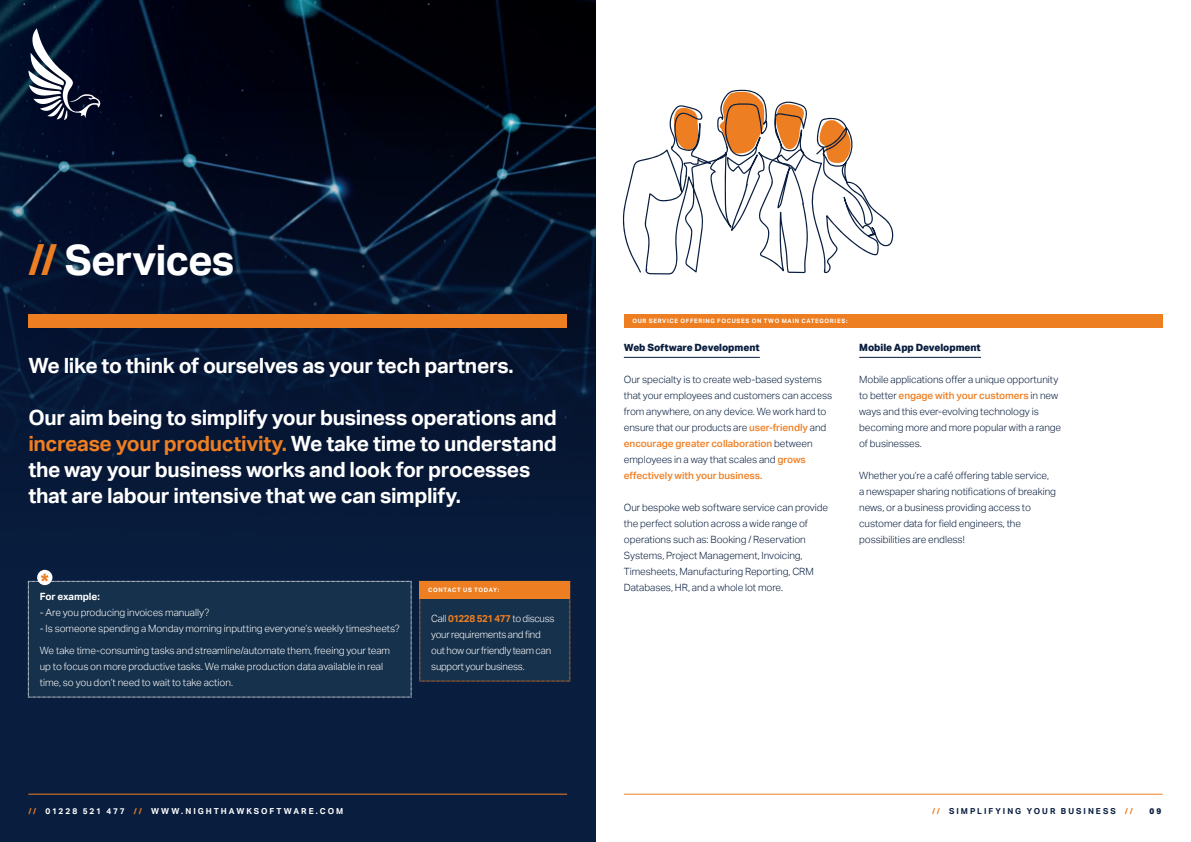
<style>
.page{position:relative;width:1191px;height:842px;background:#fff}
.page>*{position:absolute;margin:0;border:0;box-sizing:border-box;transform-origin:0 0}
.t1{font:700 42px "Aktiv Grotesk";letter-spacing:-.025em;color:#fff}
.t2{font:700 21px/26px "Aktiv Grotesk";letter-spacing:-.02em;color:#fff}
.t3{font:300 10px/16px "Aktiv Grotesk";letter-spacing:-.005em;color:#091e3f}
.t4{font:300 10px/21.7px "Aktiv Grotesk";letter-spacing:-.005em;color:#fff}
.t5{font:300 10px/16px "Aktiv Grotesk";letter-spacing:-.025em;color:#fff}
.t6{font:800 10px "Aktiv Grotesk";letter-spacing:-.005em;color:#091e3f}
.t7{font:700 10px "Aktiv Grotesk";letter-spacing:-.01em;color:#fff}
.t8{font:700 8.2px "Aktiv Grotesk";letter-spacing:.24em;color:#fff}
.t9{font:700 8.2px "Aktiv Grotesk";letter-spacing:.245em;color:#091e3f}
.t10{font:800 8.2px "Aktiv Grotesk";color:#091e3f}
.t11{font:700 6px "Aktiv Grotesk";letter-spacing:.115em;color:#fff}
.s1{color:#ee7e22}
.s2{font-weight:700;color:#ee7e22}
.s3{font-weight:500;color:#ee7e22}
</style>
<div class="page">
<img style="left:0;top:0;width:595px;height:842px">
<div style="left:624px;top:315px;width:538px;height:13px;background:#ee7e22"></div>
<hr style="left:624px;top:794px;width:538px;height:1px;background:#ee7e22">
<hr style="left:28px;top:794px;width:539px;height:1px;background:#ee7e22">
<hr style="left:624px;top:357px;width:136px;height:1px;background:#091e3f">
<hr style="left:859px;top:357px;width:122px;height:1px;background:#091e3f">
<div style="left:419px;top:581px;width:151px;height:101px;background:#16314c"></div>
<div style="left:28px;top:315px;width:539px;height:13px;background:#ee7e22"></div>
<svg style="left:28px;top:28px;width:72px;height:92px"></svg>
<svg style="left:37px;top:570px;width:15px;height:15px"></svg>
<svg style="left:28px;top:574px;width:384px;height:124px"></svg>
<svg style="left:623px;top:90px;width:270px;height:184px"></svg>
<div style="left:420px;top:581px;width:150px;height:17px;background:#ee7e22"></div>
<h1 class="t1" style="left:28px;top:235px;width:208px"><span class="s1">//</span> Services</h1>
<h2 class="t2" style="left:28px;top:353px;width:487px">We like to think of ourselves as your tech partners.</h2>
<h2 class="t2" style="left:28px;top:405px;width:530px">Our aim being to simplify your business operations and <span class="s1">increase your productivity.</span> We take time to understand the way your business works and look for processes that are labour intensive that we can simplify.</h2>
<p class="t7" style="left:40px;top:591px;width:61px">For example:</p>
<p class="t4" style="left:40px;top:602px;width:171px">- Are you producing invoices manually?</p>
<p class="t4" style="left:40px;top:618px;width:361px">- Is someone spending a Monday morning inputting everyone’s weekly timesheets?<br>We take time-consuming tasks and streamline/automate them, freeing your team</p>
<p class="t4" style="left:40px;top:658px;width:345px;line-height:16px">up to focus on more productive tasks. We make production data available in real time, so you don’t need to wait to take action.</p>
<p class="t11" style="left:428px;top:586px;width:72px">CONTACT US TODAY:</p>
<p class="t5" style="left:431px;top:610px;width:125px">Call <span class="s2">01228 521 477</span> to discuss your requirements and find out how our friendly team can support your business.</p>
<p class="t8" style="left:28px;top:806px;width:316px"><span class="s1">//</span> 01228 521 477 <span class="s1">//</span> WWW.NIGHTHAWKSOFTWARE.COM</p>
<p class="t11" style="left:632px;top:318px;width:217px">OUR SERVICE OFFERING FOCUSES ON TWO MAIN CATEGORIES:</p>
<p class="t6" style="left:624px;top:341px;width:137px">Web Software Development</p>
<p class="t3" style="left:624px;top:372px;width:210px">Our specialty is to create web-based systems that your employees and customers can access from anywhere, on any device. We work hard to ensure that our products are <span class="s3">user-friendly</span> and <span class="s3">encourage greater collaboration</span> between employees in a way that scales and <span class="s3">grows effectively with your business.</span></p>
<p class="t3" style="left:624px;top:500px;width:206px">Our bespoke web software service can provide the perfect solution across a wide range of operations such as: Booking / Reservation Systems, Project Management, Invoicing, Timesheets, Manufacturing Reporting, CRM Databases, HR, and a whole lot more.</p>
<p class="t6" style="left:859px;top:341px;width:123px">Mobile App Development</p>
<p class="t3" style="left:859px;top:372px;width:203px">Mobile applications offer a unique opportunity to better <span class="s3">engage with your customers</span> in new ways and this ever-evolving technology is becoming more and more popular with a range of businesses.</p>
<p class="t3" style="left:859px;top:468px;width:198px">Whether you’re a café offering table service, a newspaper sharing notifications of breaking news, or a business providing access to customer data for field engineers, the possibilities are endless!</p>
<p class="t9" style="left:932px;top:807px;width:202px"><span class="s1">//</span> SIMPLIFYING YOUR BUSINESS <span class="s1">//</span></p>
<p class="t10" style="left:1149px;top:806px;width:13px">0 9</p>
</div>
